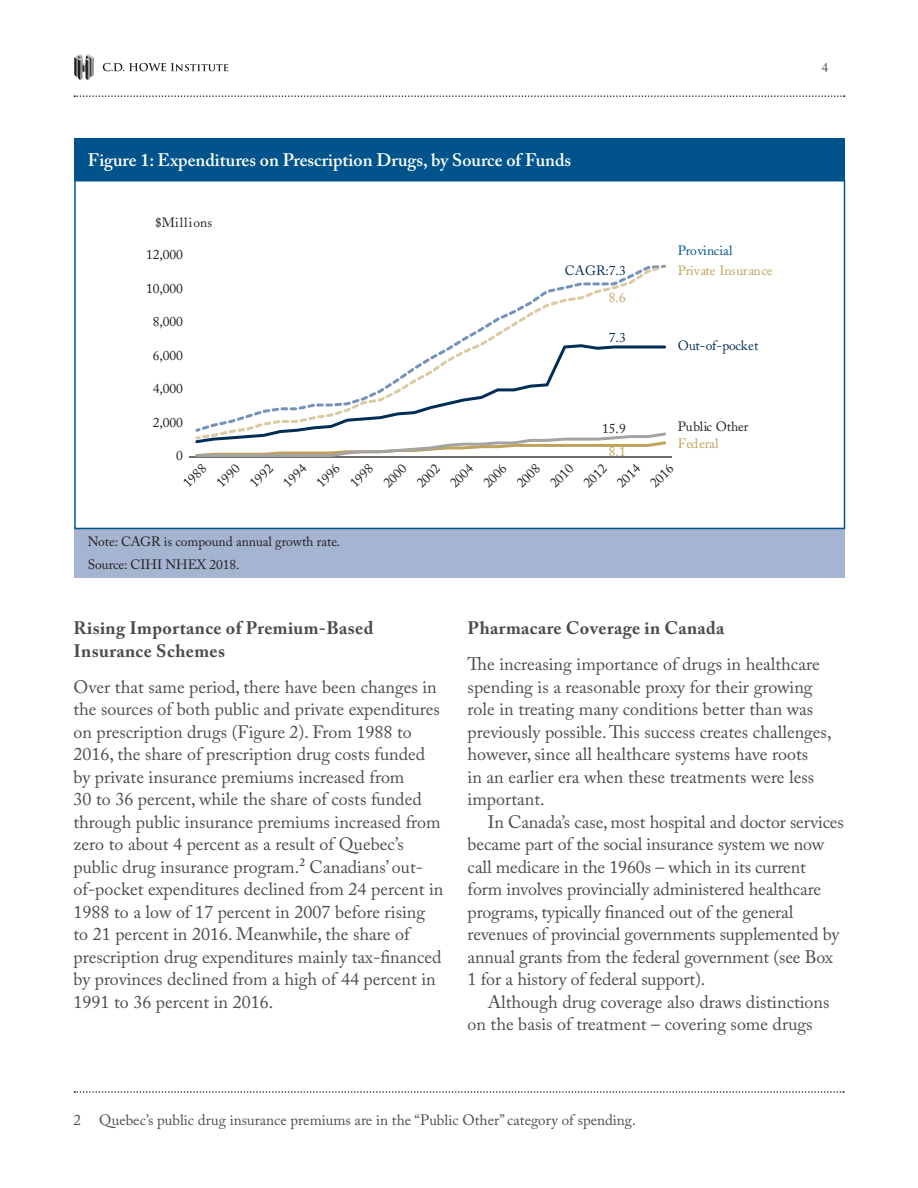
<style>
.page{position:relative;width:918px;height:1188px;background:#fff}
.page>*{position:absolute;margin:0;border:0;box-sizing:border-box;transform-origin:0 0}
.Body_Copy{font:18px/22.5px "Adobe Caslon Pro";color:#4b4c4d}
.Level_Two_Head{font:700 18px/22.5px "Adobe Caslon Pro";letter-spacing:.02em;color:#4b4c4d}
.Table_Header{font:600 18px "Adobe Caslon Pro";color:#fff}
.foot_note_2{font:15px "Adobe Caslon Pro";color:#4b4c4d}
.t1{font:13.5px/23.2px "Adobe Caslon";color:#231f20;text-align:center}
.table_foot_note{font:13.5px "Adobe Caslon Pro";letter-spacing:-.005em;color:#231f20}
.t2{font:13.5px/27px "Adobe Caslon";color:#002d56;text-align:right}
.t3{font:13.5px "Adobe Caslon";color:#c0a25a}
.t4{font:13.5px "Adobe Caslon";letter-spacing:-.005em;color:#01548b}
.t5{font:13.5px "Adobe Caslon";letter-spacing:.08em;color:#231f20}
.t6{font:13.5px "Adobe Caslon Pro";color:#4b4c4d}
.s1{color:#c0a25a}
</style>
<div class="page">
<svg style="left:74px;top:95px;width:771px;height:2px"></svg>
<svg style="left:74px;top:54px;width:20px;height:26px"></svg>
<svg style="left:103px;top:63px;width:125px;height:8px"></svg>
<svg style="left:74px;top:1091px;width:770px;height:2px"></svg>
<div style="left:74px;top:138px;width:771px;height:42px;background:#01548b"></div>
<div style="left:74px;top:528px;width:770px;height:50px;background:#a4b4d1"></div>
<div style="left:74px;top:180px;width:771px;height:349px;background:#fff;border:2px solid #01548b"></div>
<hr style="left:189px;top:456px;width:483px;height:2px;background:#6c6d70">
<svg style="left:195px;top:443px;width:471px;height:14px"></svg>
<svg style="left:454px;top:267px;width:205px;height:77px"></svg>
<svg style="left:653px;top:265px;width:13px;height:4px"></svg>
<svg style="left:195px;top:344px;width:471px;height:99px"></svg>
<p class="Table_Header" style="left:88px;top:149px;width:485px">Figure 1: Expenditures on Prescription Drugs, by Source of Funds</p>
<p class="t5" style="left:155px;top:214px;width:59px">$Millions</p>
<p class="t1" style="left:146px;top:243px;width:38px">12,000</p>
<p class="t1" style="left:146px;top:277px;width:38px">10,000</p>
<p class="t1" style="left:153px;top:310px;width:32px">8,000</p>
<p class="t1" style="left:153px;top:344px;width:32px">6,000</p>
<p class="t1" style="left:153px;top:377px;width:32px">4,000</p>
<p class="t1" style="left:153px;top:411px;width:32px">2,000</p>
<p class="t1" style="left:176px;top:444px;width:8px">0</p>
<p class="t2" style="left:565px;top:257px;width:62px">CAGR:7.3<br><span class="s1">8.6</span></p>
<p class="t2" style="left:609px;top:324px;width:18px">7.3</p>
<p class="t1" style="left:602px;top:417px;width:25px">15.9<br><span class="s1">8.1</span></p>
<p class="t4" style="left:678px;top:242px;width:56px">Provincial</p>
<p class="t3" style="left:678px;top:262px;width:96px">Private Insurance</p>
<p class="t2" style="left:678px;top:332px;width:82px">Out-of-pocket</p>
<p class="t1" style="left:678px;top:414px;width:72px">Public Other</p>
<p class="t3" style="left:678px;top:436px;width:42px">Federal</p>
<p class="t1" style="left:177px;top:477px;width:28px;rotate:-45deg">1988</p>
<p class="t1" style="left:211px;top:477px;width:28px;rotate:-45deg">1990</p>
<p class="t1" style="left:244px;top:477px;width:28px;rotate:-45deg">1992</p>
<p class="t1" style="left:277px;top:477px;width:28px;rotate:-45deg">1994</p>
<p class="t1" style="left:311px;top:477px;width:28px;rotate:-45deg">1996</p>
<p class="t1" style="left:344px;top:477px;width:28px;rotate:-45deg">1998</p>
<p class="t1" style="left:377px;top:477px;width:28px;rotate:-45deg">2000</p>
<p class="t1" style="left:411px;top:477px;width:28px;rotate:-45deg">2002</p>
<p class="t1" style="left:444px;top:477px;width:28px;rotate:-45deg">2004</p>
<p class="t1" style="left:477px;top:477px;width:28px;rotate:-45deg">2006</p>
<p class="t1" style="left:511px;top:477px;width:28px;rotate:-45deg">2008</p>
<p class="t1" style="left:544px;top:477px;width:28px;rotate:-45deg">2010</p>
<p class="t1" style="left:578px;top:477px;width:28px;rotate:-45deg">2012</p>
<p class="t1" style="left:611px;top:477px;width:28px;rotate:-45deg">2014</p>
<p class="t1" style="left:644px;top:477px;width:28px;rotate:-45deg">2016</p>
<p class="table_foot_note" style="left:88px;top:533px;width:254px">Note: CAGR is compound annual growth rate.</p>
<p class="table_foot_note" style="left:88px;top:557px;width:153px">Source: CIHI NHEX 2018.</p>
<p class="t6" style="left:821px;top:59px;width:8px">4</p>
<p class="Level_Two_Head" style="left:74px;top:617px;width:301px">Rising Importance of Premium-Based<br>Insurance Schemes</p>
<p class="Body_Copy" style="left:73px;top:675px;width:371px">Over that same period, there have been changes in the sources of both public and private expenditures on prescription drugs (Figure 2). From 1988 to 2016, the share of prescription drug costs funded by private insurance premiums increased from<br>30 to 36 percent, while the share of costs funded through public insurance premiums increased from zero to about 4 percent as a result of Quebec’s public drug insurance program.<sup>2</sup> Canadians’ out&shy;of-pocket expenditures declined from 24 percent in 1988 to a low of 17 percent in 2007 before rising to 21 percent in 2016. Meanwhile, the share of prescription drug expenditures mainly tax-financed by provinces declined from a high of 44 percent in 1991 to 36 percent in 2016.</p>
<p class="Level_Two_Head" style="left:468px;top:617px;width:258px">Pharmacare Coverage in Canada</p>
<p class="Body_Copy" style="left:468px;top:653px;width:365px">The increasing importance of drugs in healthcare spending is a reasonable proxy for their growing role in treating many conditions better than was previously possible. This success creates challenges, however, since all healthcare systems have roots<br>in an earlier era when these treatments were less important.</p>
<p class="Body_Copy" style="left:468px;top:810px;width:378px;text-indent:20px">In Canada’s case, most hospital and doctor services became part of the social insurance system we now call medicare in the 1960s – which in its current form involves provincially administered healthcare programs, typically financed out of the general revenues of provincial governments supplemented by annual grants from the federal government (see Box 1 for a history of federal support).</p>
<p class="Body_Copy" style="left:468px;top:990px;width:363px;text-indent:20px">Although drug coverage also draws distinctions on the basis of treatment – covering some drugs</p>
<p class="foot_note_2" style="left:74px;top:1111px;width:564px">2 Quebec’s public drug insurance premiums are in the “Public Other” category of spending.</p>
</div>
